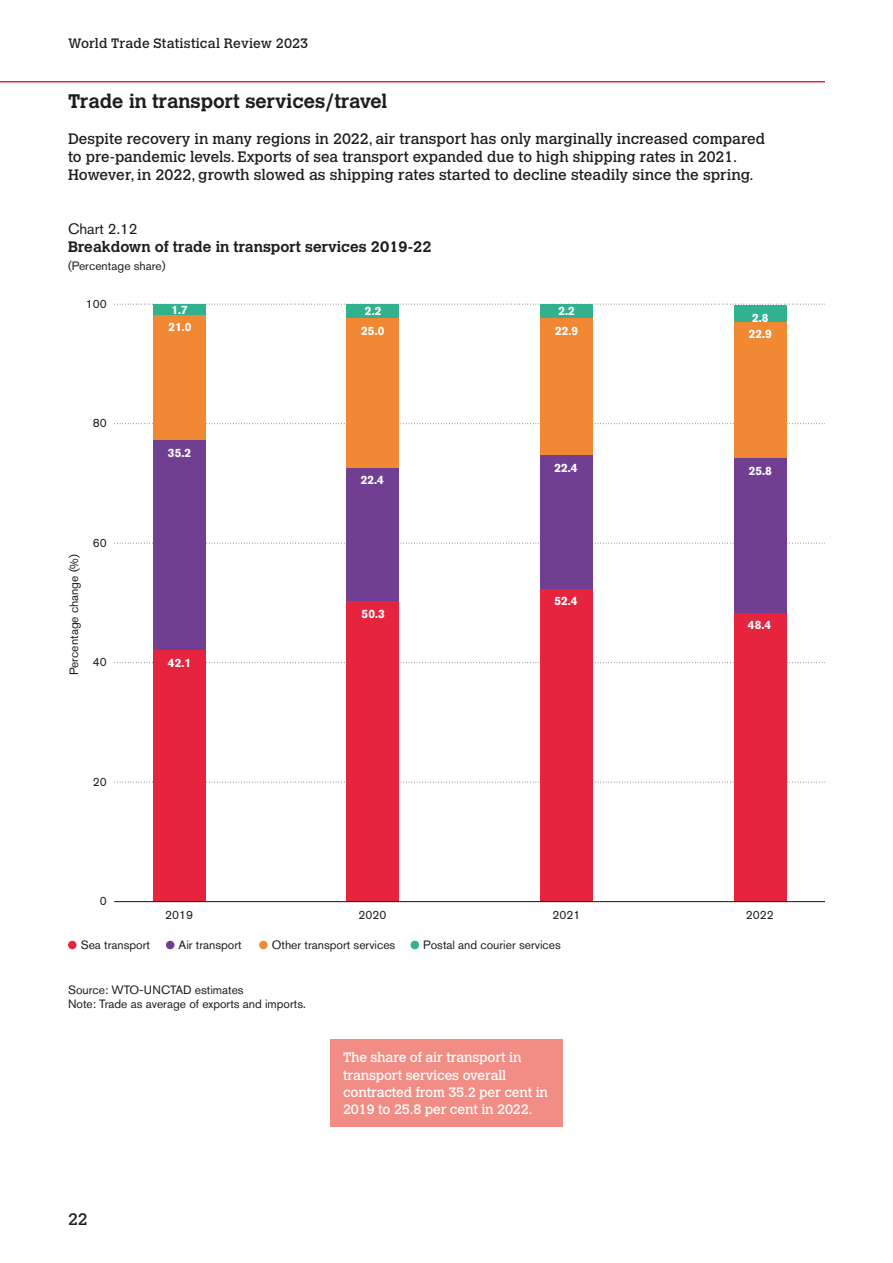
<style>
.page{position:relative;width:893px;height:1263px;background:#fff}
.page>*{position:absolute;margin:0;border:0;box-sizing:border-box;transform-origin:0 0}
.t1{font:700 19.5px "Calvert MT Pro";color:#1d1d1b}
.t2{font:16.5px "Calvert MT Std";color:#1d1d1b}
.t3{font:15px/18px "Calvert MT Std";color:#1d1d1b}
.t4{font:700 15px "Calvert MT Pro";color:#1d1d1b}
.t5{font:15px "Akzidenz Grotesk Std";color:#1d1d1b}
.t6{font:13.5px/17.2px "Calvert MT Std";letter-spacing:-.01em;color:#fff}
.t7{font:13.5px "Calvert MT Std";letter-spacing:.005em;color:#1d1d1b}
.t8{font:12px/14.4px "Akzidenz Grotesk Std";color:#1d1d1b}
.t9{font:700 12px "Akzidenz Grotesk Std";color:#fff}
</style>
<div class="page">
<hr style="left:0;top:81px;width:825px;height:1px;background:#e6223e">
<div style="left:330px;top:1039px;width:233px;height:88px;background:#f18d84"></div>
<svg style="left:114px;top:782px;width:711px;height:1px"></svg>
<svg style="left:114px;top:662px;width:711px;height:1px"></svg>
<svg style="left:114px;top:543px;width:711px;height:1px"></svg>
<svg style="left:114px;top:423px;width:711px;height:1px"></svg>
<svg style="left:114px;top:304px;width:711px;height:1px"></svg>
<div style="left:153px;top:650px;width:52px;height:252px;background:#e6243e"></div>
<div style="left:153px;top:440px;width:52px;height:210px;background:#713f91"></div>
<div style="left:153px;top:314px;width:52px;height:126px;background:#f18834"></div>
<div style="left:153px;top:304px;width:52px;height:10px;background:#31b18e"></div>
<div style="left:347px;top:601px;width:52px;height:301px;background:#e6243e"></div>
<div style="left:347px;top:467px;width:52px;height:134px;background:#713f91"></div>
<div style="left:347px;top:318px;width:52px;height:149px;background:#f18834"></div>
<div style="left:347px;top:305px;width:52px;height:13px;background:#31b18e"></div>
<div style="left:540px;top:588px;width:53px;height:314px;background:#e6243e"></div>
<div style="left:540px;top:455px;width:53px;height:133px;background:#713f91"></div>
<div style="left:540px;top:318px;width:53px;height:137px;background:#f18834"></div>
<div style="left:540px;top:305px;width:53px;height:13px;background:#31b18e"></div>
<div style="left:734px;top:612px;width:52px;height:290px;background:#e6243e"></div>
<div style="left:734px;top:458px;width:52px;height:154px;background:#713f91"></div>
<div style="left:734px;top:321px;width:52px;height:137px;background:#f18834"></div>
<div style="left:734px;top:305px;width:52px;height:16px;background:#31b18e"></div>
<hr style="left:114px;top:901px;width:711px;height:1px;background:#1d1d1b">
<div style="left:68px;top:941px;width:9px;height:8px;background:#e6243e;border-radius:50%"></div>
<div style="left:166px;top:941px;width:8px;height:8px;background:#713f91;border-radius:50%"></div>
<div style="left:259px;top:941px;width:9px;height:8px;background:#f18834;border-radius:50%"></div>
<div style="left:411px;top:941px;width:8px;height:8px;background:#31b18e;border-radius:50%"></div>
<p class="t7" style="left:68px;top:36px;width:242px">World Trade Statistical Review 2023</p>
<h1 class="t1" style="left:68px;top:89px;width:321px">Trade in transport services/travel</h1>
<p class="t3" style="left:68px;top:130px;width:699px">Despite recovery in many regions in 2022, air transport has only marginally increased compared to pre-pandemic levels. Exports of sea transport expanded due to high shipping rates in 2021.<br>However, in 2022, growth slowed as shipping rates started to decline steadily since the spring.</p>
<p class="t5" style="left:68px;top:220px;width:71px">Chart 2.12</p>
<p class="t4" style="left:68px;top:237px;width:365px">Breakdown of trade in transport services 2019-22</p>
<p class="t8" style="left:68px;top:259px;width:99px">(Percentage share)</p>
<p class="t8" style="left:86px;top:296px;width:22px">100</p>
<p class="t8" style="left:93px;top:416px;width:15px">80</p>
<p class="t8" style="left:67px;top:675px;width:123px;rotate:-90deg">Percentage change (%)</p>
<p class="t8" style="left:93px;top:535px;width:15px">60</p>
<p class="t8" style="left:93px;top:655px;width:15px">40</p>
<p class="t8" style="left:93px;top:774px;width:15px">20</p>
<p class="t8" style="left:100px;top:894px;width:8px">0</p>
<p class="t9" style="left:172px;top:302px;width:18px">1.7</p>
<p class="t9" style="left:365px;top:304px;width:18px">2.2</p>
<p class="t9" style="left:558px;top:304px;width:18px">2.2</p>
<p class="t9" style="left:752px;top:310px;width:18px">2.8</p>
<p class="t9" style="left:168px;top:320px;width:25px">21.0</p>
<p class="t9" style="left:361px;top:324px;width:25px">25.0</p>
<p class="t9" style="left:555px;top:324px;width:25px">22.9</p>
<p class="t9" style="left:749px;top:327px;width:25px">22.9</p>
<p class="t9" style="left:168px;top:445px;width:25px">35.2</p>
<p class="t9" style="left:168px;top:656px;width:25px">42.1</p>
<p class="t9" style="left:361px;top:473px;width:25px">22.4</p>
<p class="t9" style="left:361px;top:607px;width:25px">50.3</p>
<p class="t9" style="left:554px;top:460px;width:25px">22.4</p>
<p class="t9" style="left:749px;top:464px;width:25px">25.8</p>
<p class="t9" style="left:554px;top:594px;width:25px">52.4</p>
<p class="t9" style="left:748px;top:618px;width:25px">48.4</p>
<p class="t8" style="left:165px;top:907px;width:29px">2019</p>
<p class="t8" style="left:359px;top:907px;width:29px">2020</p>
<p class="t8" style="left:552px;top:907px;width:29px">2021</p>
<p class="t8" style="left:746px;top:907px;width:29px">2022</p>
<p class="t8" style="left:81px;top:937px;width:71px">Sea transport</p>
<p class="t8" style="left:179px;top:937px;width:65px">Air transport</p>
<p class="t8" style="left:272px;top:937px;width:125px">Other transport services</p>
<p class="t8" style="left:423px;top:937px;width:139px">Postal and courier services</p>
<p class="t8" style="left:68px;top:982px;width:239px">Source: WTO-UNCTAD estimates<br>Note: Trade as average of exports and imports.</p>
<p class="t6" style="left:343px;top:1049px;width:207px">The share of air transport in transport services overall contracted from 35.2 per cent in<br>2019 to 25.8 per cent in 2022.</p>
<p class="t2" style="left:68px;top:1209px;width:21px">22</p>
</div>
